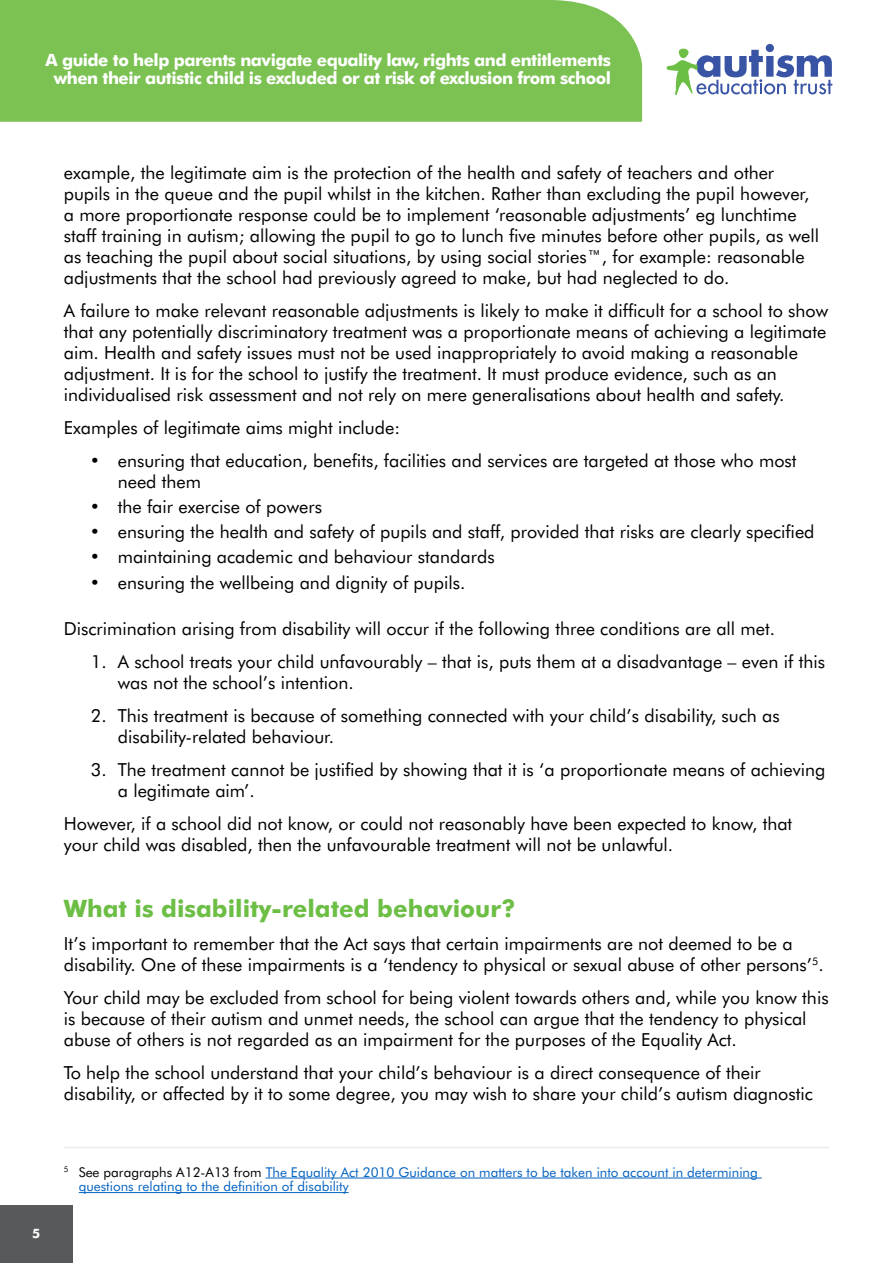
<style>
.page{position:relative;width:893px;height:1263px;background:#fff}
.page>*{position:absolute;margin:0;border:0;box-sizing:border-box;transform-origin:0 0}
.t1{font:700 24px "Futura BT";color:#6cbe45}
.t2{font:18px/21px "Futura BT";color:#000}
.t3{font:700 16.95px/17.9px "Futura BT";letter-spacing:-.03em;color:#fff;text-align:center}
.t4{font:13.5px/14.5px "Futura BT";color:#0563c1}
.t5{font:700 12.9px "Futura BT";color:#fff}
.s1{color:#000}
</style>
<div class="page">
<div style="left:0;top:0;width:642px;height:122px;background:#7cc253"></div>
<div style="left:0;top:1205px;width:72px;height:58px;background:#58595b"></div>
<svg style="left:667px;top:44px;width:165px;height:51px"></svg>
<hr style="left:266px;top:1177px;width:496px;height:1px;background:#0563c1">
<hr style="left:79px;top:1192px;width:270px;height:1px;background:#0563c1">
<hr style="left:64px;top:1147px;width:765px;height:1px;background:#ebebec">
<p class="t3" style="left:46px;top:51px;width:567px">A guide to help parents navigate equality law, rights and entitlements when their autistic child is excluded or at risk of exclusion from school</p>
<p class="t2" style="left:64px;top:161px;width:757px">example, the legitimate aim is the protection of the health and safety of teachers and other pupils in the queue and the pupil whilst in the kitchen. Rather than excluding the pupil however, a more proportionate response could be to implement ‘reasonable adjustments’ eg lunchtime staff training in autism; allowing the pupil to go to lunch five minutes before other pupils, as well as teaching the pupil about social situations, by using social stories™, for example: reasonable adjustments that the school had previously agreed to make, but had neglected to do.</p>
<p class="t2" style="left:64px;top:299px;width:766px">A failure to make relevant reasonable adjustments is likely to make it difficult for a school to show that any potentially discriminatory treatment was a proportionate means of achieving a legitimate aim. Health and safety issues must not be used inappropriately to avoid making a reasonable adjustment. It is for the school to justify the treatment. It must produce evidence, such as an individualised risk assessment and not rely on mere generalisations about health and safety.</p>
<p class="t2" style="left:64px;top:417px;width:338px">Examples of legitimate aims might include:</p>
<p class="t2" style="left:118px;top:450px;width:680px;text-indent:-27px">• ensuring that education, benefits, facilities and services are targeted at those who most need them</p>
<p class="t2" style="left:91px;top:496px;width:233px">• the fair exercise of powers</p>
<p class="t2" style="left:91px;top:521px;width:725px">• ensuring the health and safety of pupils and staff, provided that risks are clearly specified</p>
<p class="t2" style="left:91px;top:546px;width:405px">• maintaining academic and behaviour standards</p>
<p class="t2" style="left:91px;top:572px;width:376px">• ensuring the wellbeing and dignity of pupils.</p>
<p class="t2" style="left:64px;top:618px;width:713px">Discrimination arising from disability will occur if the following three conditions are all met.</p>
<p class="t2" style="left:118px;top:651px;width:709px;text-indent:-27px">1. A school treats your child unfavourably – that is, puts them at a disadvantage – even if this was not the school’s intention.</p>
<p class="t2" style="left:118px;top:705px;width:663px;text-indent:-27px">2. This treatment is because of something connected with your child’s disability, such as disability-related behaviour.</p>
<p class="t2" style="left:118px;top:759px;width:709px;text-indent:-27px">3. The treatment cannot be justified by showing that it is ‘a proportionate means of achieving a legitimate aim’.</p>
<p class="t2" style="left:64px;top:813px;width:730px">However, if a school did not know, or could not reasonably have been expected to know, that your child was disabled, then the unfavourable treatment will not be unlawful.</p>
<h1 class="t1" style="left:64px;top:894px;width:453px">What is disability-related behaviour?</h1>
<p class="t2" style="left:64px;top:933px;width:761px">It’s important to remember that the Act says that certain impairments are not deemed to be a disability. One of these impairments is a ‘tendency to physical or sexual abuse of other persons’<sup>5</sup>.</p>
<p class="t2" style="left:64px;top:987px;width:766px">Your child may be excluded from school for being violent towards others and, while you know this is because of their autism and unmet needs, the school can argue that the tendency to physical abuse of others is not regarded as an impairment for the purposes of the Equality Act.</p>
<p class="t2" style="left:64px;top:1062px;width:751px">To help the school understand that your child’s behaviour is a direct consequence of their disability, or affected by it to some degree, you may wish to share your child’s autism diagnostic</p>
<p class="t5" style="left:32px;top:1225px;width:10px">5</p>
<p class="t4" style="left:79px;top:1164px;width:680px;text-indent:-15px"><sup>5</sup> <span class="s1">See paragraphs A12-A13 from</span> The Equality Act 2010 Guidance on matters to be taken into account in determining questions relating to the definition of disability</p>
</div>
